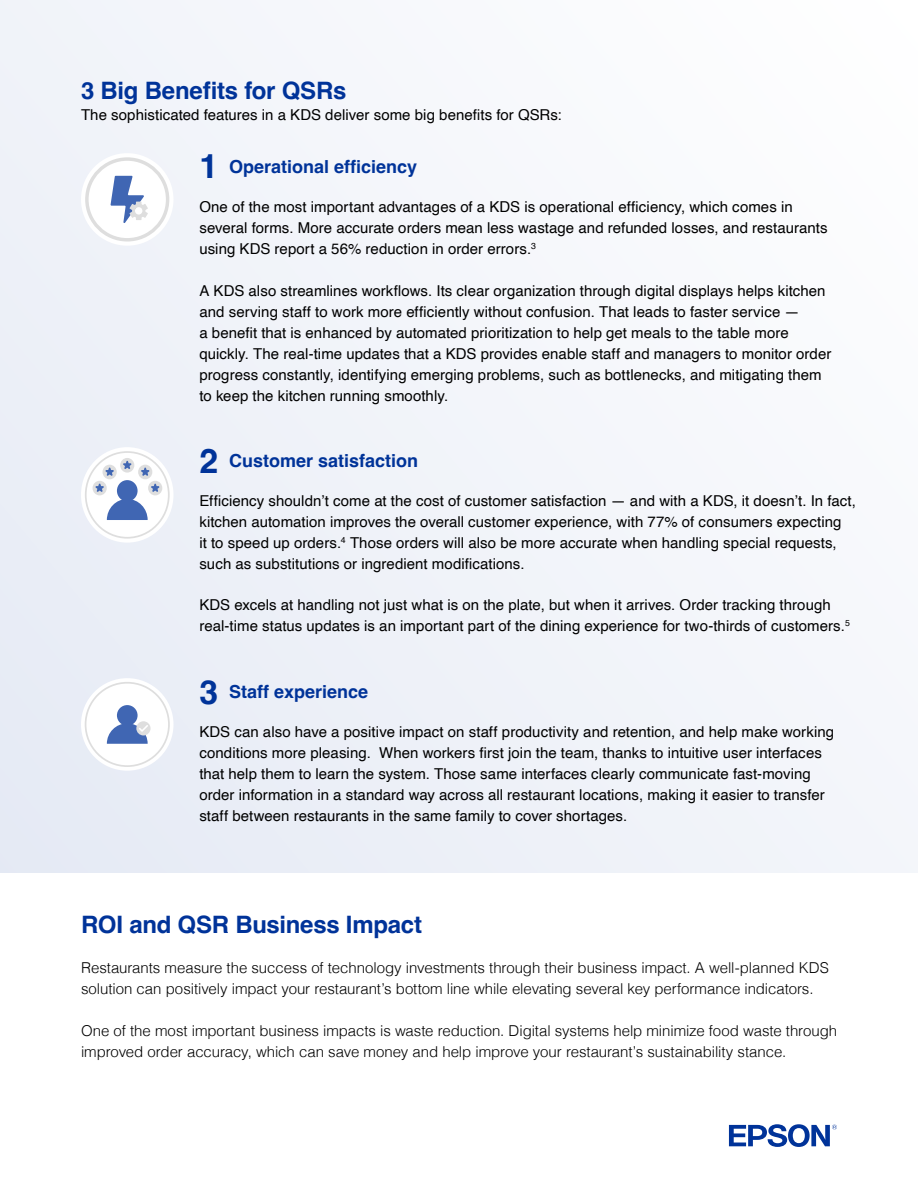
<style>
.page{position:relative;width:918px;height:1188px;background:#fff}
.page>*{position:absolute;margin:0;border:0;box-sizing:border-box;transform-origin:0 0}
.t1{font:700 33.75px "Helvetica";color:#039}
.t2{font:700 24px "Helvetica";letter-spacing:-.01em;color:#039}
.t3{font:700 18px "Helvetica";color:#039}
.t4{font:15px/21px "Helvetica";letter-spacing:.005em;color:#000}
.t5{font:300 15px/21px "Helvetica";letter-spacing:-.005em;color:#000}
</style>
<div class="page">
<div style="left:0;top:0;width:918px;height:873px;background:#f2f5fa"></div>
<svg style="left:729px;top:1124px;width:108px;height:23px"></svg>
<div style="left:81px;top:447px;width:93px;height:96px;background:#fff;border-radius:50%"></div>
<div style="left:85px;top:451px;width:85px;height:88px;border:2px solid #dedede;border-radius:50%"></div>
<div style="left:117px;top:480px;width:21px;height:21px;background:#4066b3;border-radius:50%"></div>
<svg style="left:107px;top:499px;width:41px;height:21px"></svg>
<div style="left:93px;top:481px;width:14px;height:14px;background:#dedede;border-radius:50%"></div>
<svg style="left:95px;top:483px;width:9px;height:9px"></svg>
<div style="left:103px;top:465px;width:14px;height:14px;background:#dedede;border-radius:50%"></div>
<svg style="left:105px;top:467px;width:9px;height:9px"></svg>
<div style="left:148px;top:481px;width:14px;height:14px;background:#dedede;border-radius:50%"></div>
<svg style="left:151px;top:483px;width:9px;height:9px"></svg>
<div style="left:138px;top:465px;width:14px;height:14px;background:#dedede;border-radius:50%"></div>
<svg style="left:141px;top:467px;width:9px;height:9px"></svg>
<div style="left:120px;top:458px;width:14px;height:15px;background:#dedede;border-radius:50%"></div>
<svg style="left:123px;top:461px;width:9px;height:8px"></svg>
<div style="left:81px;top:678px;width:93px;height:93px;background:#fff;border-radius:50%"></div>
<div style="left:85px;top:682px;width:85px;height:85px;border:2px solid #dedede;border-radius:50%"></div>
<div style="left:117px;top:705px;width:21px;height:21px;background:#4066b3;border-radius:50%"></div>
<div style="left:136px;top:721px;width:15px;height:14px;background:#dedede;border-radius:50%"></div>
<svg style="left:107px;top:723px;width:41px;height:21px"></svg>
<div style="left:81px;top:153px;width:93px;height:93px;background:#fff;border-radius:50%"></div>
<div style="left:85px;top:157px;width:84px;height:85px;border:3px solid #dedede;border-radius:50%"></div>
<svg style="left:111px;top:176px;width:37px;height:47px"></svg>
<h2 class="t2" style="left:81px;top:76px;width:267px">3 Big Benefits for QSRs</h2>
<p class="t4" style="left:81px;top:105px;width:482px">The sophisticated features in a KDS deliver some big benefits for QSRs:</p>
<h1 class="t1" style="left:199px;top:146px;width:20px">1</h1>
<p class="t3" style="left:229px;top:155px;width:190px">Operational efficiency</p>
<p class="t4" style="left:199px;top:197px;width:630px">One of the most important advantages of a KDS is operational efficiency, which comes in several forms. More accurate orders mean less wastage and refunded losses, and restaurants using KDS report a 56% reduction in order errors.<sup>3</sup></p>
<p class="t4" style="left:199px;top:281px;width:634px">A KDS also streamlines workflows. Its clear organization through digital displays helps kitchen and serving staff to work more efficiently without confusion. That leads to faster service —<br>a benefit that is enhanced by automated prioritization to help get meals to the table more quickly. The real-time updates that a KDS provides enable staff and managers to monitor order progress constantly, identifying emerging problems, such as bottlenecks, and mitigating them to keep the kitchen running smoothly.</p>
<h1 class="t1" style="left:199px;top:440px;width:20px">2</h1>
<p class="t3" style="left:229px;top:449px;width:191px">Customer satisfaction</p>
<p class="t4" style="left:199px;top:490px;width:658px">Efficiency shouldn’t come at the cost of customer satisfaction — and with a KDS, it doesn’t. In fact, kitchen automation improves the overall customer experience, with 77% of consumers expecting<br>it to speed up orders.<sup>4</sup> Those orders will also be more accurate when handling special requests, such as substitutions or ingredient modifications.</p>
<p class="t4" style="left:199px;top:595px;width:652px">KDS excels at handling not just what is on the plate, but when it arrives. Order tracking through real-time status updates is an important part of the dining experience for two-thirds of customers.<sup>5</sup></p>
<h1 class="t1" style="left:199px;top:671px;width:20px">3</h1>
<p class="t3" style="left:229px;top:680px;width:141px">Staff experience</p>
<p class="t4" style="left:199px;top:722px;width:636px">KDS can also have a positive impact on staff productivity and retention, and help make working conditions more pleasing. When workers first join the team, thanks to intuitive user interfaces that help them to learn the system. Those same interfaces clearly communicate fast-moving order information in a standard way across all restaurant locations, making it easier to transfer staff between restaurants in the same family to cover shortages.</p>
<h2 class="t2" style="left:81px;top:910px;width:343px">ROI and QSR Business Impact</h2>
<p class="t5" style="left:81px;top:957px;width:750px">Restaurants measure the success of technology investments through their business impact. A well-planned KDS solution can positively impact your restaurant’s bottom line while elevating several key performance indicators.</p>
<p class="t5" style="left:81px;top:1019px;width:758px">One of the most important business impacts is waste reduction. Digital systems help minimize food waste through improved order accuracy, which can save money and help improve your restaurant’s sustainability stance.</p>
</div>
